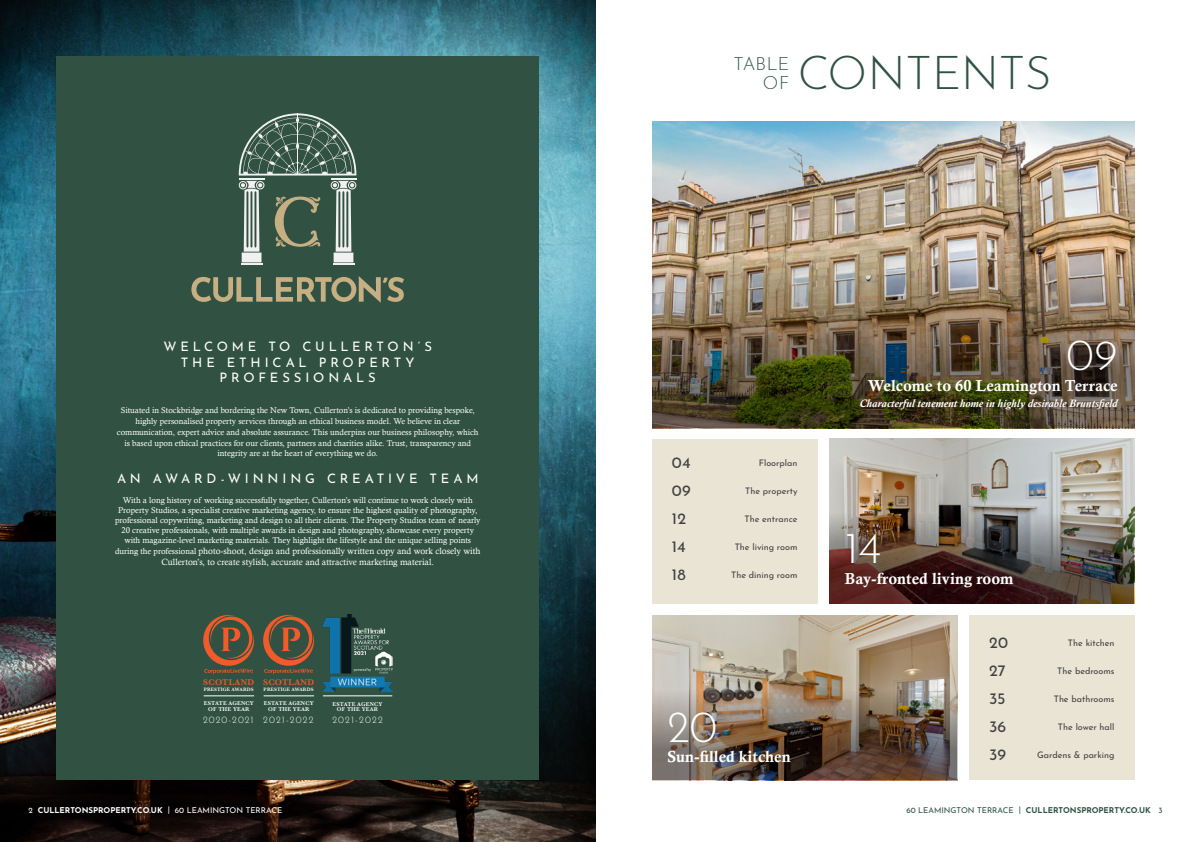
<style>
.page{position:relative;width:1191px;height:842px;background:#fff}
.page>*{position:absolute;margin:0;border:0;box-sizing:border-box;transform-origin:0 0}
.Contents_headline{font:300 46px "Josefin Sans";color:#315243}
.Contents_headline-2{font:300 44px "Josefin Sans";color:#fff}
.Contents_headline-3{font:300 18px "Josefin Sans";letter-spacing:.015em;color:#315243}
.Body_-_bold{font:700 16px "Calisto MT Std";color:#fff}
.Body_-_bold-2{font:16px "Josefin Sans";letter-spacing:.005em;color:#414042}
.t1{font:13.1px/15.7px "Josefin Sans";letter-spacing:.29em;color:#fff;text-align:center}
.Body_-_bold-3{font:italic 700 11px "Calisto";color:#fff}
.t2{font:300 9.5px "Josefin Sans";letter-spacing:.115em;color:#fff}
.t3{font:9px/10.8px "Calisto";color:#fff;text-align:center}
.Body_-_bold-4{font:9px "Josefin Sans";color:#414042}
.t4{font:600 8.6px "Baskerville";letter-spacing:.03em;color:#f15a29}
.Body_white{font:8.4px/10.8px "Calisto";color:#fff;text-align:center}
.t5{font:700 8px "Josefin Sans";color:#fff}
.t6{font:700 8px "Josefin Sans";color:#315243}
.t7{font:600 5.7px "Baskerville";letter-spacing:.03em;color:#fff}
.t8{font:600 4.9px "Baskerville";letter-spacing:.03em;color:#fff}
.s1{font-size:8.4px}
.s2{font-weight:400}
</style>
<div class="page">
<img style="left:0;top:0;width:595px;height:842px">
<div style="left:57px;top:57px;width:482px;height:723px;background:#315243"></div>
<svg style="left:203px;top:614px;width:52px;height:60px"></svg>
<hr style="left:204px;top:695px;width:50px;height:1px;background:#fff">
<svg style="left:263px;top:614px;width:51px;height:60px"></svg>
<hr style="left:264px;top:695px;width:50px;height:1px;background:#fff">
<img style="left:323px;top:615px;width:69px;height:76px">
<hr style="left:323px;top:695px;width:69px;height:1px;background:#fff">
<hr style="left:241px;top:263px;width:21px;height:2px;background:#f1f1f2">
<hr style="left:333px;top:263px;width:21px;height:2px;background:#f1f1f2">
<svg style="left:239px;top:113px;width:117px;height:149px"></svg>
<svg style="left:191px;top:276px;width:213px;height:27px"></svg>
<div style="left:652px;top:439px;width:165px;height:165px;background:#eae4d5"></div>
<div style="left:969px;top:615px;width:165px;height:165px;background:#eae4d5"></div>
<img style="left:652px;top:121px;width:482px;height:307px">
<img style="left:829px;top:439px;width:305px;height:165px">
<img style="left:652px;top:615px;width:305px;height:165px">
<p class="t1" style="left:163px;top:337px;width:270px">WELCOME TO CULLERTON’S</p>
<p class="t1" style="left:181px;top:353px;width:235px">THE ETHICAL PROPERTY<br>PROFESSIONALS</p>
<p class="Body_white" style="left:117px;top:405px;width:363px">Situated in Stockbridge and bordering the New Town, Cullerton’s is dedicated to providing bespoke, highly personalised property services through an ethical business model. We believe in clear communication, expert advice and absolute assurance. This underpins our business philosophy, which is based upon ethical practices for our clients, partners and charities alike. Trust, transparency and integrity are at the heart of everything we do.</p>
<p class="t1" style="left:117px;top:469px;width:363px">AN AWARD-WINNING CREATIVE TEAM</p>
<p class="Body_white" style="left:115px;top:495px;width:367px;line-height:10.1px">With a long history of working successfully together, Cullerton’s will continue to work closely with Property Studios, a specialist creative marketing agency, to ensure the highest quality of photography, professional copywriting, marketing and design to all their clients. The Property Studios team of nearly 20 creative professionals, with multiple awards in design and photography, showcase every property with magazine-level marketing materials. They highlight the lifestyle and the unique selling points</p>
<p class="t3" style="left:115px;top:546px;width:367px"><span class="s1">during the professional</span> photo-shoot, design and professionally written copy and work closely with<br>Cullerton’s, to create stylish, accurate and attractive marketing material.</p>
<p class="t4" style="left:203px;top:677px;width:52px">SCOTLAND</p>
<p class="t8" style="left:204px;top:687px;width:51px">PRESTIGE AWARDS</p>
<p class="t7" style="left:204px;top:700px;width:52px">ESTATE AGENCY</p>
<p class="t7" style="left:208px;top:705px;width:43px">OF THE YEAR</p>
<p class="t2" style="left:203px;top:713px;width:52px">2020-2021</p>
<p class="t4" style="left:263px;top:677px;width:52px">SCOTLAND</p>
<p class="t8" style="left:264px;top:687px;width:51px">PRESTIGE AWARDS</p>
<p class="t7" style="left:264px;top:700px;width:52px">ESTATE AGENCY</p>
<p class="t7" style="left:268px;top:705px;width:43px">OF THE YEAR</p>
<p class="t2" style="left:263px;top:713px;width:52px">2021-2022</p>
<p class="t7" style="left:332px;top:700px;width:52px">ESTATE AGENCY</p>
<p class="t7" style="left:337px;top:706px;width:43px">OF THE YEAR</p>
<p class="t2" style="left:332px;top:713px;width:52px">2021-2022</p>
<p class="Contents_headline-3" style="left:733px;top:50px;width:57px">TABLE</p>
<p class="Contents_headline-3" style="left:763px;top:69px;width:28px">OF</p>
<p class="Contents_headline" style="left:797px;top:38px;width:255px">CONTENTS</p>
<p class="Contents_headline-2" style="left:1066px;top:321px;width:53px">09</p>
<p class="Body_-_bold" style="left:868px;top:376px;width:251px">Welcome to 60 Leamington Terrace</p>
<p class="Body_-_bold-3" style="left:859px;top:396px;width:260px">Characterful tenement home in highly desirable Bruntsfield</p>
<p class="Body_-_bold-2" style="left:672px;top:449px;width:20px">04</p>
<p class="Body_-_bold-4" style="left:758px;top:456px;width:40px">Floorplan</p>
<p class="Body_-_bold-2" style="left:672px;top:477px;width:20px">09</p>
<p class="Body_-_bold-4" style="left:745px;top:484px;width:54px">The property</p>
<p class="Body_-_bold-2" style="left:672px;top:505px;width:16px">12</p>
<p class="Body_-_bold-4" style="left:744px;top:511px;width:54px">The entrance</p>
<p class="Body_-_bold-2" style="left:672px;top:533px;width:15px">14</p>
<p class="Body_-_bold-4" style="left:734px;top:539px;width:64px">The living room</p>
<p class="Body_-_bold-2" style="left:672px;top:561px;width:15px">18</p>
<p class="Body_-_bold-4" style="left:731px;top:567px;width:68px">The dining room</p>
<p class="Contents_headline-2" style="left:667px;top:692px;width:51px">20</p>
<p class="Body_-_bold" style="left:667px;top:747px;width:125px">Sun-filled kitchen</p>
<p class="Contents_headline-2" style="left:845px;top:514px;width:38px">14</p>
<p class="Body_-_bold" style="left:845px;top:569px;width:170px">Bay-fronted living room</p>
<p class="Body_-_bold-2" style="left:989px;top:629px;width:20px">20</p>
<p class="Body_-_bold-4" style="left:1068px;top:635px;width:48px">The kitchen</p>
<p class="Body_-_bold-2" style="left:989px;top:657px;width:18px">27</p>
<p class="Body_-_bold-4" style="left:1057px;top:663px;width:59px">The bedrooms</p>
<p class="Body_-_bold-2" style="left:989px;top:685px;width:18px">35</p>
<p class="Body_-_bold-4" style="left:1053px;top:691px;width:62px">The bathrooms</p>
<p class="Body_-_bold-2" style="left:989px;top:713px;width:19px">36</p>
<p class="Body_-_bold-4" style="left:1058px;top:719px;width:58px">The lower hall</p>
<p class="Body_-_bold-2" style="left:989px;top:741px;width:18px">39</p>
<p class="Body_-_bold-4" style="left:1037px;top:747px;width:79px">Gardens &amp; parking</p>
<p class="t5" style="left:28px;top:803px;width:255px"><span class="s2">2</span> CULLERTONSPROPERTY.CO.UK <span class="s2">| 60 LEAMINGTON TERRACE</span></p>
<p class="t6" style="left:906px;top:803px;width:258px"><span class="s2">60 LEAMINGTON TERRACE |</span> CULLERTONSPROPERTY.CO.UK <span class="s2">3</span></p>
</div>
